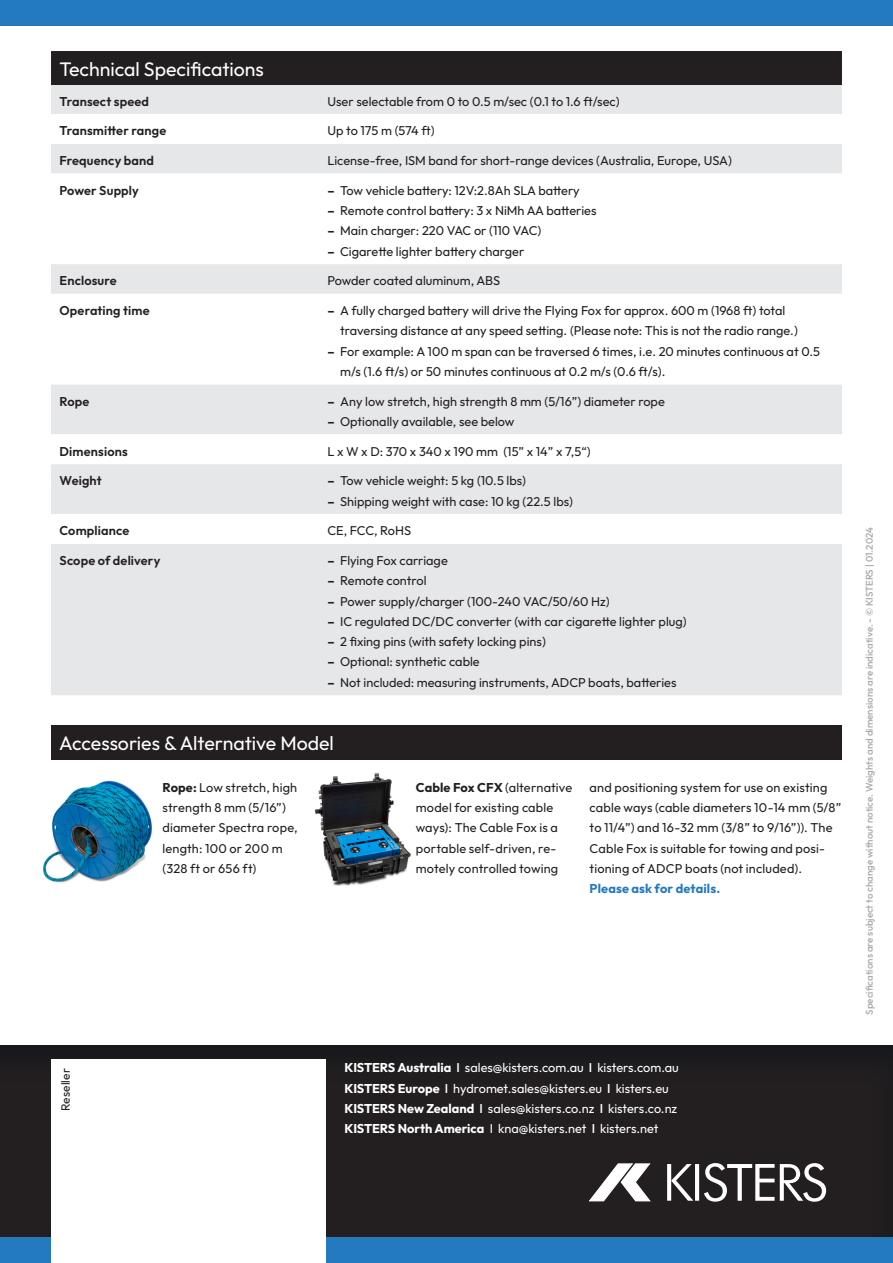
<style>
.page{position:relative;width:893px;height:1263px;background:#fff}
.page>*{position:absolute;margin:0;border:0;box-sizing:border-box;transform-origin:0 0}
.t1{font:19.5px "Outfit";color:#fff}
.t2{font:12.75px/20.2px "Outfit";color:#231f20}
.t3{font:12.75px/20.2px "Outfit";color:#fff}
.t4{font:600 12.75px "Outfit";letter-spacing:.01em;color:#231f20}
.t5{font:700 12.75px "Outfit";letter-spacing:.01em;color:#237abf}
.t6{font:12px "Outfit";letter-spacing:.015em;color:#231f20}
.t7{font:500 9.75px "Outfit";color:#a8a9ad}
.s1{font-weight:700}
.s2{font-weight:500}
</style>
<div class="page">
<div style="left:0;top:1043px;width:893px;height:220px;background:#231f20"></div>
<div style="left:0;top:0;width:893px;height:26px;background:#237abf"></div>
<div style="left:0;top:1237px;width:893px;height:26px;background:#237abf"></div>
<svg style="left:667px;top:1164px;width:4px;height:37px"></svg>
<svg style="left:671px;top:1164px;width:22px;height:37px"></svg>
<hr style="left:695px;top:1164px;width:4px;height:37px;background:#fff">
<svg style="left:704px;top:1163px;width:122px;height:39px"></svg>
<svg style="left:589px;top:1163px;width:61px;height:38px"></svg>
<div style="left:51px;top:1059px;width:274px;height:204px;background:#fff"></div>
<div style="left:51px;top:51px;width:791px;height:34px;background:#231f20"></div>
<div style="left:51px;top:85px;width:791px;height:610px;background:#e6e7e9"></div>
<svg style="left:51px;top:114px;width:791px;height:430px"></svg>
<img style="left:43px;top:780px;width:109px;height:103px">
<div style="left:51px;top:726px;width:791px;height:34px;background:#231f20"></div>
<img style="left:315px;top:773px;width:96px;height:113px">
<h1 class="t1" style="left:60px;top:58px;width:206px">Technical Specifications</h1>
<p class="t4" style="left:60px;top:94px;width:91px">Transect speed</p>
<p class="t2" style="left:327px;top:91px;width:294px">User selectable from 0 to 0.5 m/sec (0.1 to 1.6 ft/sec)</p>
<p class="t4" style="left:60px;top:124px;width:108px">Transmitter range</p>
<p class="t2" style="left:327px;top:121px;width:109px">Up to 175 m (574 ft)</p>
<p class="t4" style="left:60px;top:153px;width:96px">Frequency band</p>
<p class="t2" style="left:327px;top:150px;width:406px">License-free, ISM band for short-range devices (Australia, Europe, USA)</p>
<p class="t4" style="left:60px;top:183px;width:81px">Power Supply</p>
<p class="t2" style="left:327px;top:180px;width:254px"><span class="s1">–</span> Tow vehicle battery: 12V:2.8Ah SLA battery</p>
<p class="t2" style="left:327px;top:200px;width:271px"><span class="s1">–</span> Remote control battery: 3 x NiMh AA batteries</p>
<p class="t2" style="left:327px;top:221px;width:215px"><span class="s1">–</span> Main charger: 220 VAC or (110 VAC)</p>
<p class="t2" style="left:327px;top:241px;width:198px"><span class="s1">–</span> Cigarette lighter battery charger</p>
<p class="t4" style="left:60px;top:274px;width:59px">Enclosure</p>
<p class="t2" style="left:327px;top:271px;width:174px">Powder coated aluminum, ABS</p>
<p class="t4" style="left:60px;top:303px;width:92px">Operating time</p>
<p class="t2" style="left:340px;top:300px;width:459px;text-indent:-13px"><span class="s1">–</span> A fully charged battery will drive the Flying Fox for approx. 600 m (1968 ft) total traversing distance at any speed setting. (Please note: This is not the radio range.)</p>
<p class="t2" style="left:340px;top:341px;width:481px;text-indent:-13px"><span class="s1">–</span> For example: A 100 m span can be traversed 6 times, i.e. 20 minutes continuous at 0.5 m/s (1.6 ft/s) or 50 minutes continuous at 0.2 m/s (0.6 ft/s).</p>
<p class="t4" style="left:60px;top:394px;width:32px">Rope</p>
<p class="t2" style="left:327px;top:391px;width:339px"><span class="s1">–</span> Any low stretch, high strength 8 mm (5/16”) diameter rope</p>
<p class="t2" style="left:327px;top:411px;width:189px"><span class="s1">–</span> Optionally available, see below</p>
<p class="t4" style="left:60px;top:444px;width:70px">Dimensions</p>
<p class="t2" style="left:327px;top:441px;width:265px">L x W x D: 370 x 340 x 190 mm (15” x 14” x 7,5“)</p>
<p class="t4" style="left:60px;top:474px;width:44px">Weight</p>
<p class="t2" style="left:327px;top:471px;width:200px"><span class="s1">–</span> Tow vehicle weight: 5 kg (10.5 lbs)</p>
<p class="t2" style="left:327px;top:491px;width:247px"><span class="s1">–</span> Shipping weight with case: 10 kg (22.5 lbs)</p>
<p class="t4" style="left:60px;top:524px;width:71px">Compliance</p>
<p class="t2" style="left:327px;top:521px;width:85px">CE, FCC, RoHS</p>
<p class="t4" style="left:60px;top:553px;width:102px">Scope of delivery</p>
<p class="t2" style="left:327px;top:550px;width:122px"><span class="s1">–</span> Flying Fox carriage</p>
<p class="t2" style="left:327px;top:571px;width:101px"><span class="s1">–</span> Remote control</p>
<p class="t2" style="left:327px;top:591px;width:284px"><span class="s1">–</span> Power supply/charger (100-240 VAC/50/60 Hz)</p>
<p class="t2" style="left:327px;top:611px;width:361px"><span class="s1">–</span> IC regulated DC/DC converter (with car cigarette lighter plug)</p>
<p class="t2" style="left:327px;top:631px;width:220px"><span class="s1">–</span> 2 fixing pins (with safety locking pins)</p>
<p class="t2" style="left:327px;top:652px;width:154px"><span class="s1">–</span> Optional: synthetic cable</p>
<p class="t2" style="left:327px;top:672px;width:351px"><span class="s1">–</span> Not included: measuring instruments, ADCP boats, batteries</p>
<h1 class="t1" style="left:59px;top:732px;width:276px">Accessories &amp; Alternative Model</h1>
<p class="t6" style="left:59px;top:1111px;width:45px;rotate:-90deg">Reseller</p>
<p class="t2" style="left:162px;top:777px;width:137px"><span class="s1">Rope:</span> Low stretch, high strength 8 mm (5/16”) diameter Spectra rope, length: 100 or 200 m (328 ft or 656 ft)</p>
<p class="t2" style="left:416px;top:777px;width:158px"><span class="s1">Cable Fox CFX</span> (alternative model for existing cable ways): The Cable Fox is a portable self-driven, re&shy;motely controlled towing</p>
<p class="t2" style="left:590px;top:777px;width:253px">and positioning system for use on existing cable ways (cable diameters 10-14 mm (5/8” to 11/4”) and 16-32 mm (3/8” to 9/16”)). The Cable Fox is suitable for towing and posi&shy;tioning of ADCP boats (not included).</p>
<p class="t5" style="left:590px;top:881px;width:132px">Please ask for details.</p>
<p class="t3" style="left:345px;top:1057px;width:336px"><span class="s1">KISTERS Australia</span> <span class="s2">I</span> sales@kisters.com.au <span class="s2">I</span> kisters.com.au <span class="s1">KISTERS Europe</span> <span class="s2">I</span> hydromet.sales@kisters.eu <span class="s2">I</span> kisters.eu <span class="s1">KISTERS New Zealand</span> <span class="s2">I</span> sales@kisters.co.nz <span class="s2">I</span> kisters.co.nz <span class="s1">KISTERS North America</span> I kna@kisters.net <span class="s2">I</span> kisters.net</p>
<p class="t7" style="left:864px;top:1015px;width:489px;rotate:-90deg">Specifications are subject to change without notice. Weights and dimensions are indicative. - © KISTERS | 01.2024</p>
</div>
